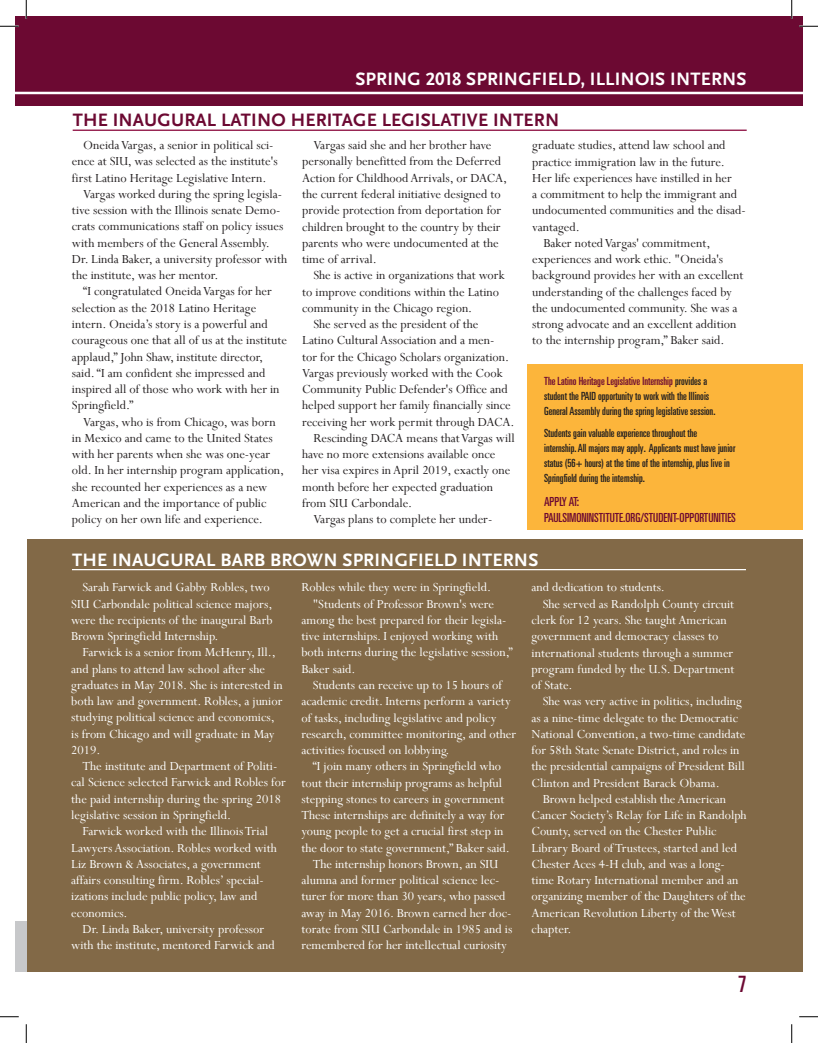
<style>
.page{position:relative;width:818px;height:1043px;background:#fff}
.page>*{position:absolute;margin:0;border:0;box-sizing:border-box;transform-origin:0 0}
.t1{font:ultra-condensed 22.5px "Univers LT Pro";color:#6c0932}
.t2{font:700 18.75px "Scala Sans OT";letter-spacing:.01em;color:#fff}
.t3{font:700 18.75px "Scala Sans OT";letter-spacing:.01em;color:#6c0932}
.t4{font:13.75px/16.2px "Perpetua";color:#fff}
.t5{font:13.75px/16.2px "Perpetua";color:#231f20}
.t6{font:ultra-condensed 12.5px/15px "Univers LT Pro";color:#6c0932}
.t7{font:ultra-condensed 11.25px/15px "Univers LT Pro";color:#231f20}
.s1{color:#6c0932}
</style>
<div class="page">
<div style="left:28px;top:539px;width:774px;height:432px;background:#826947"></div>
<div style="left:528px;top:364px;width:274px;height:165px;background:#fcb53b"></div>
<div style="left:15px;top:16px;width:787px;height:89px;background:#6c0932"></div>
<hr style="left:15px;top:92px;width:787px;height:2px;background:#fff">
<div style="left:15px;top:921px;width:11px;height:50px;background:#c7c8ca"></div>
<hr style="left:72px;top:569px;width:674px;height:1px;background:#fff">
<hr style="left:73px;top:130px;width:673px;height:1px;background:#860037">
<svg style="left:0;top:25px;width:19px;height:2px"></svg>
<svg style="left:799px;top:25px;width:19px;height:2px"></svg>
<svg style="left:0;top:1016px;width:19px;height:1px"></svg>
<svg style="left:799px;top:1016px;width:19px;height:1px"></svg>
<svg style="left:25px;top:0;width:2px;height:19px"></svg>
<svg style="left:25px;top:1024px;width:2px;height:18px"></svg>
<svg style="left:790px;top:0;width:2px;height:19px"></svg>
<svg style="left:791px;top:1024px;width:1px;height:18px"></svg>
<p class="t2" style="left:355px;top:68px;width:392px">SPRING 2018 SPRINGFIELD, ILLINOIS INTERNS</p>
<p class="t3" style="left:73px;top:110px;width:488px">THE INAUGURAL LATINO HERITAGE LEGISLATIVE INTERN</p>
<p class="t5" style="left:72px;top:137px;width:207px;text-indent:11px">Oneida Vargas, a senior in political sci&shy;ence at SIU, was selected as the institute's first Latino Heritage Legislative Intern.</p>
<p class="t5" style="left:72px;top:185px;width:216px;text-indent:11px">Vargas worked during the spring legisla&shy;tive session with the Illinois senate Demo&shy;crats communications staff on policy issues with members of the General Assembly.<br>Dr. Linda Baker, a university professor with the institute, was her mentor.</p>
<p class="t5" style="left:72px;top:283px;width:217px;text-indent:11px">“I congratulated Oneida Vargas for her selection as the 2018 Latino Heritage intern. Oneida’s story is a powerful and courageous one that all of us at the institute applaud,” John Shaw, institute director, said. “I am confident she impressed and inspired all of those who work with her in Springfield.”</p>
<p class="t5" style="left:72px;top:413px;width:214px;text-indent:11px">Vargas, who is from Chicago, was born in Mexico and came to the United States with her parents when she was one-year old. In her internship program application, she recounted her experiences as a new American and the importance of public policy on her own life and experience.</p>
<p class="t5" style="left:302px;top:137px;width:207px;text-indent:11px">Vargas said she and her brother have personally benefitted from the Deferred Action for Childhood Arrivals, or DACA, the current federal initiative designed to provide protection from deportation for children brought to the country by their parents who were undocumented at the time of arrival.</p>
<p class="t5" style="left:302px;top:267px;width:204px;text-indent:11px">She is active in organizations that work to improve conditions within the Latino community in the Chicago region.</p>
<p class="t5" style="left:302px;top:316px;width:214px;text-indent:11px">She served as the president of the<br>Latino Cultural Association and a men-<br>tor for the Chicago Scholars organization.<br>Vargas previously worked with the Cook Community Public Defender's Office and helped support her family financially since receiving her work permit through DACA.</p>
<p class="t5" style="left:302px;top:429px;width:214px;text-indent:11px">Rescinding DACA means that Vargas will have no more extensions available once her visa expires in April 2019, exactly one month before her expected graduation from SIU Carbondale.</p>
<p class="t5" style="left:313px;top:511px;width:180px">Vargas plans to complete her under-</p>
<p class="t5" style="left:532px;top:137px;width:215px">graduate studies, attend law school and practice immigration law in the future.<br>Her life experiences have instilled in her<br>a commitment to help the immigrant and undocumented communities and the disad&shy;vantaged.</p>
<p class="t5" style="left:532px;top:234px;width:213px;text-indent:11px">Baker noted Vargas' commitment, experiences and work ethic. "Oneida's background provides her with an excellent understanding of the challenges faced by the undocumented community. She was a strong advocate and an excellent addition to the internship program,” Baker said.</p>
<p class="t7" style="left:544px;top:373px;width:167px"><span class="s1">The Latino Heritage Legislative Internship</span> provides a student the PAID opportunity to work with the Illinois</p>
<p class="t7" style="left:544px;top:403px;width:173px">General Assembly during the spring legislative session.</p>
<p class="t7" style="left:544px;top:426px;width:193px">Students gain valuable experience throughout the internship.All majors may apply. Applicants must have junior status (56+ hours) at the time of the internship, plus live in Springfield during the internship.</p>
<p class="t6" style="left:544px;top:494px;width:193px">APPLY AT:<br>PAULSIMONINSTITUTE.ORG/STUDENT-OPPORTUNITIES</p>
<p class="t2" style="left:72px;top:549px;width:468px">THE INAUGURAL BARB BROWN SPRINGFIELD INTERNS</p>
<p class="t4" style="left:71px;top:579px;width:203px;text-indent:11px">Sarah Farwick and Gabby Robles, two SIU Carbondale political science majors, were the recipients of the inaugural Barb Brown Springfield Internship.</p>
<p class="t4" style="left:71px;top:644px;width:213px;text-indent:11px">Farwick is a senior from McHenry, Ill., and plans to attend law school after she graduates in May 2018. She is interested in both law and government. Robles, a junior studying political science and economics, is from Chicago and will graduate in May 2019.</p>
<p class="t4" style="left:71px;top:758px;width:216px;text-indent:11px">The institute and Department of Politi&shy;cal Science selected Farwick and Robles for the paid internship during the spring 2018 legislative session in Springfield.</p>
<p class="t4" style="left:71px;top:823px;width:207px;text-indent:11px">Farwick worked with the Illinois Trial Lawyers Association. Robles worked with Liz Brown &amp; Associates, a government affairs consulting firm. Robles’ special&shy;izations include public policy, law and economics.</p>
<p class="t4" style="left:71px;top:920px;width:205px;text-align:center">Dr. Linda Baker, university professor with the institute, mentored Farwick and</p>
<p class="t4" style="left:301px;top:579px;width:191px">Robles while they were in Springfield.</p>
<p class="t4" style="left:301px;top:595px;width:213px;text-indent:11px">"Students of Professor Brown's were among the best prepared for their legisla&shy;tive internships. I enjoyed working with both interns during the legislative session,” Baker said.</p>
<p class="t4" style="left:301px;top:676px;width:216px;text-indent:11px">Students can receive up to 15 hours of academic credit. Interns perform a variety of tasks, including legislative and policy research, committee monitoring, and other activities focused on lobbying.</p>
<p class="t4" style="left:301px;top:758px;width:210px;text-align:center">“I join many others in Springfield who tout their internship programs as helpful stepping stones to careers in government These internships are definitely a way for young people to get a crucial first step in the door to state government,” Baker said.</p>
<p class="t4" style="left:301px;top:855px;width:212px;text-indent:11px">The internship honors Brown, an SIU alumna and former political science lec&shy;turer for more than 30 years, who passed away in May 2016. Brown earned her doc&shy;torate from SIU Carbondale in 1985 and is remembered for her intellectual curiosity</p>
<p class="t4" style="left:531px;top:579px;width:135px">and dedication to students.</p>
<p class="t4" style="left:531px;top:595px;width:204px;text-indent:11px">She served as Randolph County circuit clerk for 12 years. She taught American government and democracy classes to international students through a summer program funded by the U.S. Department of State.</p>
<p class="t4" style="left:531px;top:693px;width:215px;text-indent:11px">She was very active in politics, including as a nine-time delegate to the Democratic National Convention, a two-time candidate for 58th State Senate District, and roles in the presidential campaigns of President Bill Clinton and President Barack Obama.</p>
<p class="t4" style="left:531px;top:790px;width:216px;text-indent:11px">Brown helped establish the American Cancer Society’s Relay for Life in Randolph County, served on the Chester Public Library Board of Trustees, started and led Chester Aces 4-H club, and was a long&shy;time Rotary International member and an organizing member of the Daughters of the American Revolution Liberty of the West chapter.</p>
<p class="t1" style="left:738px;top:970px;width:10px">7</p>
</div>
